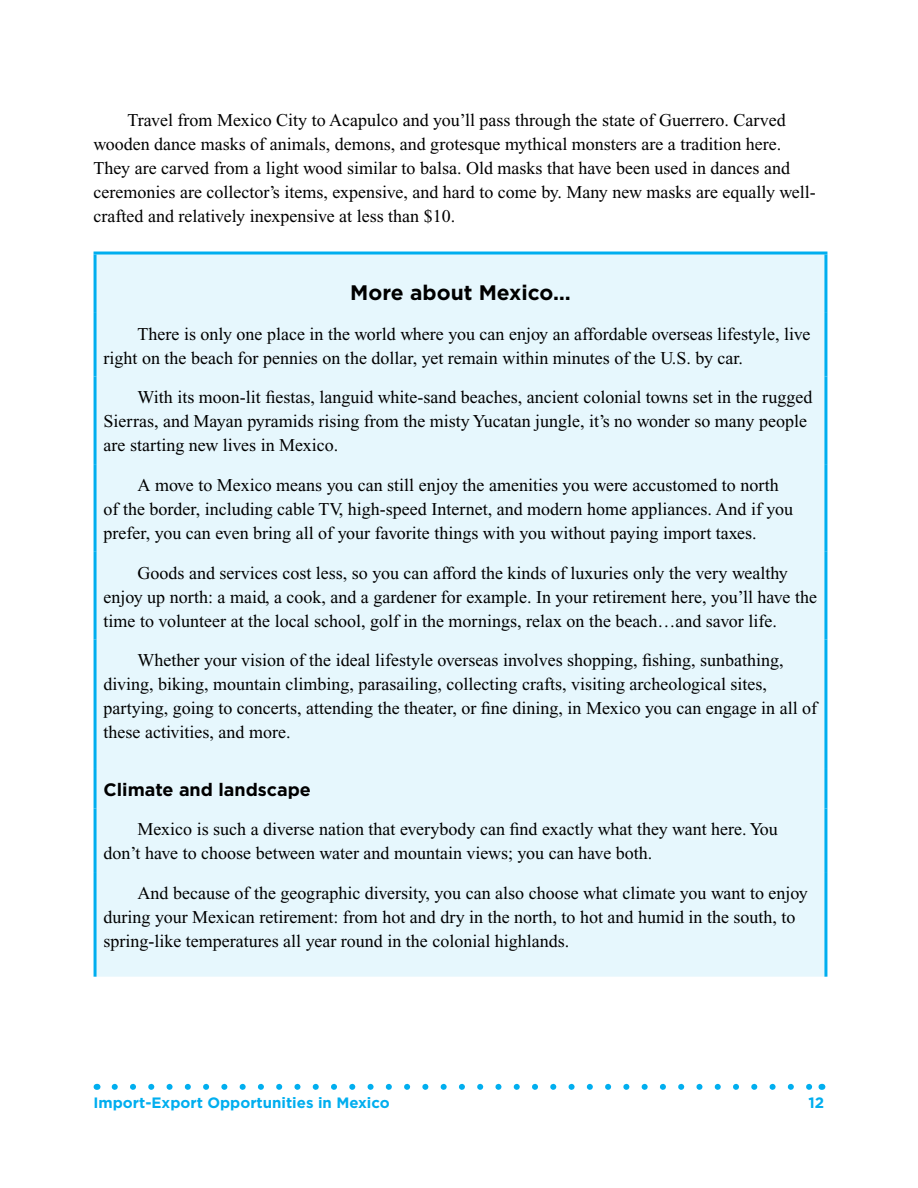
<style>
.page{position:relative;width:918px;height:1188px;background:#fff}
.page>*{position:absolute;margin:0;border:0;box-sizing:border-box;transform-origin:0 0}
.subhead{font:700 21px "Gotham";color:#000}
.t1{font:18px/24px "Times New Roman";color:#000}
.B_subhead{font:700 18px "Gotham";color:#000}
.t2{font:700 15px "Gotham";color:#00aeef}
</style>
<div class="page">
<svg style="left:115px;top:1084px;width:697px;height:6px"></svg>
<div style="left:97px;top:255px;width:727px;height:722px;background:#e6f7fd"></div>
<hr style="left:94px;top:252px;width:733px;height:3px;background:#00aeef">
<hr style="left:94px;top:255px;width:3px;height:58px;background:#00aeef">
<hr style="left:824px;top:255px;width:3px;height:58px;background:#00aeef">
<hr style="left:94px;top:313px;width:3px;height:64px;background:#00aeef">
<hr style="left:824px;top:313px;width:3px;height:64px;background:#00aeef">
<hr style="left:94px;top:377px;width:3px;height:87px;background:#00aeef">
<hr style="left:824px;top:377px;width:3px;height:87px;background:#00aeef">
<hr style="left:94px;top:464px;width:3px;height:88px;background:#00aeef">
<hr style="left:824px;top:464px;width:3px;height:88px;background:#00aeef">
<hr style="left:94px;top:552px;width:3px;height:87px;background:#00aeef">
<hr style="left:824px;top:552px;width:3px;height:87px;background:#00aeef">
<hr style="left:94px;top:639px;width:3px;height:129px;background:#00aeef">
<hr style="left:824px;top:639px;width:3px;height:129px;background:#00aeef">
<hr style="left:94px;top:768px;width:3px;height:40px;background:#00aeef">
<hr style="left:824px;top:768px;width:3px;height:40px;background:#00aeef">
<hr style="left:94px;top:808px;width:3px;height:64px;background:#00aeef">
<hr style="left:824px;top:808px;width:3px;height:64px;background:#00aeef">
<hr style="left:94px;top:872px;width:3px;height:105px;background:#00aeef">
<hr style="left:824px;top:872px;width:3px;height:105px;background:#00aeef">
<p class="t1" style="left:94px;top:108px;width:724px;text-indent:34px">Travel from Mexico City to Acapulco and you’ll pass through the state of Guerrero. Carved wooden dance masks of animals, demons, and grotesque mythical monsters are a tradition here.<br>They are carved from a light wood similar to balsa. Old masks that have been used in dances and ceremonies are collector’s items, expensive, and hard to come by. Many new masks are equally well&shy;crafted and relatively inexpensive at less than $10.</p>
<p class="subhead" style="left:350px;top:281px;width:222px">More about Mexico…</p>
<p class="t1" style="left:104px;top:322px;width:709px;text-indent:34px">There is only one place in the world where you can enjoy an affordable overseas lifestyle, live right on the beach for pennies on the dollar, yet remain within minutes of the U.S. by car.</p>
<p class="t1" style="left:104px;top:385px;width:711px;text-indent:34px">With its moon-lit fiestas, languid white-sand beaches, ancient colonial towns set in the rugged<br>Sierras, and Mayan pyramids rising from the misty Yucatan jungle, it’s no wonder so many people are starting new lives in Mexico.</p>
<p class="t1" style="left:104px;top:473px;width:691px;text-indent:34px">A move to Mexico means you can still enjoy the amenities you were accustomed to north of the border, including cable TV, high-speed Internet, and modern home appliances. And if you prefer, you can even bring all of your favorite things with you without paying import taxes.</p>
<p class="t1" style="left:104px;top:561px;width:715px;text-indent:34px">Goods and services cost less, so you can afford the kinds of luxuries only the very wealthy enjoy up north: a maid, a cook, and a gardener for example. In your retirement here, you’ll have the time to volunteer at the local school, golf in the mornings, relax on the beach…and savor life.</p>
<p class="t1" style="left:104px;top:648px;width:715px;text-indent:34px">Whether your vision of the ideal lifestyle overseas involves shopping, fishing, sunbathing, diving, biking, mountain climbing, parasailing, collecting crafts, visiting archeological sites, partying, going to concerts, attending the theater, or fine dining, in Mexico you can engage in all of these activities, and more.</p>
<p class="B_subhead" style="left:104px;top:779px;width:209px">Climate and landscape</p>
<p class="t1" style="left:104px;top:817px;width:676px;text-indent:34px">Mexico is such a diverse nation that everybody can find exactly what they want here. You don’t have to choose between water and mountain views; you can have both.</p>
<p class="t1" style="left:104px;top:881px;width:706px;text-indent:34px">And because of the geographic diversity, you can also choose what climate you want to enjoy during your Mexican retirement: from hot and dry in the north, to hot and humid in the south, to spring-like temperatures all year round in the colonial highlands.</p>
<p class="t2" style="left:94px;top:1094px;width:298px">Import-Export Opportunities in Mexico</p>
<p class="t2" style="left:808px;top:1094px;width:17px">12</p>
</div>
